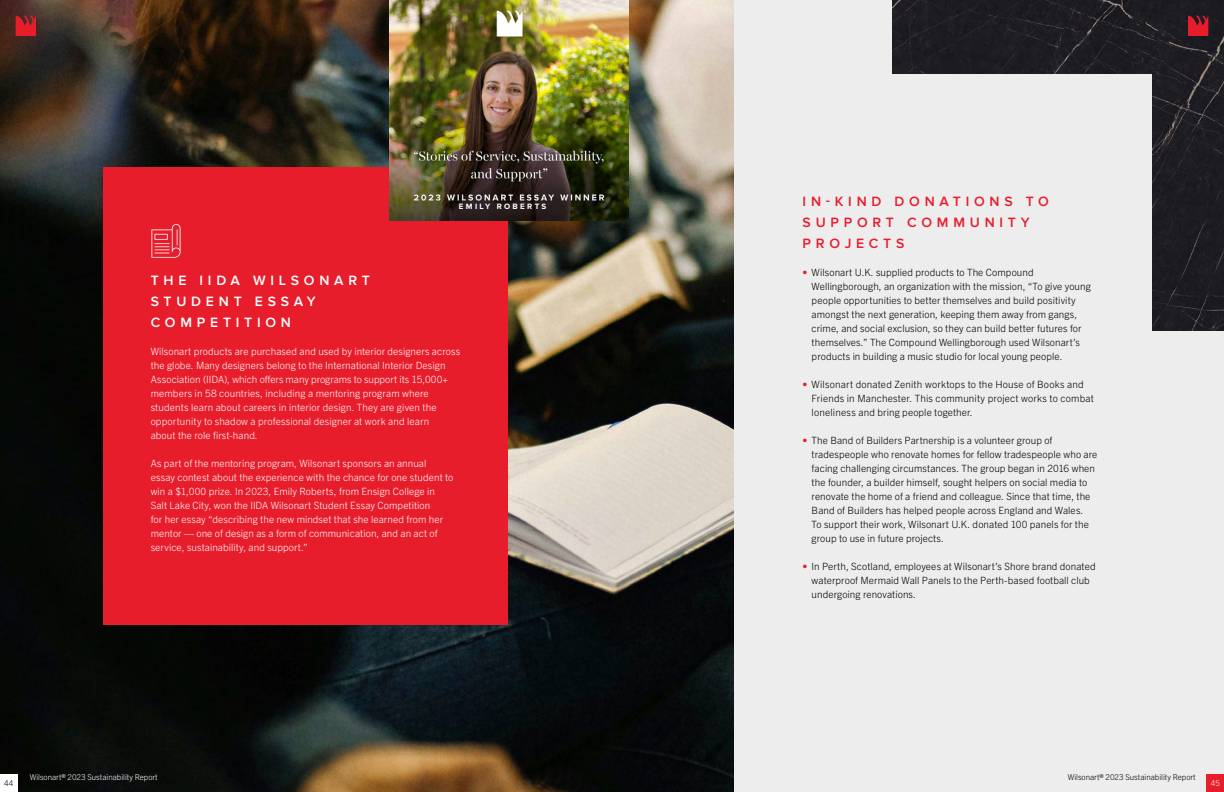
<style>
.page{position:relative;width:1224px;height:792px;background:#fff}
.page>*{position:absolute;margin:0;border:0;box-sizing:border-box;transform-origin:0 0}
.t1{font:600 14px/21px "Proxima Nova";letter-spacing:.34em;color:#e81d2c}
.t2{font:600 14px/21px "Proxima Nova";letter-spacing:.34em;color:#fff}
.t3{font:300 10px/14px "Trade Gothic Next LT Pro";letter-spacing:.01em;color:#000}
.t4{font:300 10px/14px "Trade Gothic Next LT Pro";letter-spacing:.01em;color:#fff}
.t5{font:300 8px "Trade Gothic Next LT Pro";color:#fff}
.t6{font:300 8px "Trade Gothic Next LT Pro";color:#000}
.t7{font:700 8px "Proxima Nova";letter-spacing:.29em;color:#fff}
.s1{color:#e81d2c}
</style>
<div class="page">
<img style="left:0;top:0;width:734px;height:792px">
<div style="left:104px;top:167px;width:404px;height:458px;background:#e81d2c"></div>
<div style="left:734px;top:0;width:490px;height:792px;background:#ededee"></div>
<img style="left:892px;top:0;width:332px;height:330px">
<div style="left:778px;top:75px;width:373px;height:552px;background:#ededee"></div>
<img style="left:390px;top:0;width:238px;height:221px">
<div style="left:1207px;top:774px;width:17px;height:18px;background:#e81d2c"></div>
<div style="left:0;top:774px;width:17px;height:18px;background:#fff"></div>
<svg style="left:151px;top:224px;width:30px;height:34px"></svg>
<svg style="left:16px;top:16px;width:20px;height:20px"></svg>
<svg style="left:1188px;top:16px;width:20px;height:20px"></svg>
<p class="t7" style="left:459px;top:202px;width:89px">EMILY ROBERTS</p>
<h1 class="t1" style="left:803px;top:191px;width:248px">IN-KIND DONATIONS TO<br>SUPPORT COMMUNITY<br>PROJECTS</h1>
<p class="t3" style="left:812px;top:265px;width:281px;text-indent:-9px"><span class="s1">•</span> Wilsonart U.K. supplied products to The Compound Wellingborough, an organization with the mission, “To give young people opportunities to better themselves and build positivity amongst the next generation, keeping them away from gangs, crime, and social exclusion, so they can build better futures for themselves.” The Compound Wellingborough used Wilsonart’s products in building a music studio for local young people.</p>
<p class="t3" style="left:812px;top:377px;width:284px;text-indent:-9px"><span class="s1">•</span> Wilsonart donated Zenith worktops to the House of Books and<br>Friends in Manchester. This community project works to combat loneliness and bring people together.</p>
<p class="t3" style="left:812px;top:433px;width:287px;text-indent:-9px"><span class="s1">•</span> The Band of Builders Partnership is a volunteer group of tradespeople who renovate homes for fellow tradespeople who are facing challenging circumstances. The group began in 2016 when the founder, a builder himself, sought helpers on social media to renovate the home of a friend and colleague. Since that time, the Band of Builders has helped people across England and Wales.<br>To support their work, Wilsonart U.K. donated 100 panels for the group to use in future projects.</p>
<p class="t3" style="left:812px;top:559px;width:285px;text-indent:-9px"><span class="s1">•</span> In Perth, Scotland, employees at Wilsonart’s Shore brand donated waterproof Mermaid Wall Panels to the Perth-based football club undergoing renovations.</p>
<h1 class="t2" style="left:151px;top:270px;width:221px">THE IIDA WILSONART<br>STUDENT ESSAY<br>COMPETITION</h1>
<p class="t4" style="left:151px;top:343px;width:311px">Wilsonart products are purchased and used by interior designers across the globe. Many designers belong to the International Interior Design Association (IIDA), which offers many programs to support its 15,000+ members in 58 countries, including a mentoring program where students learn about careers in interior design. They are given the opportunity to shadow a professional designer at work and learn<br>about the role first-hand.</p>
<p class="t4" style="left:151px;top:455px;width:304px">As part of the mentoring program, Wilsonart sponsors an annual<br>essay contest about the experience with the chance for one student to win a $1,000 prize. In 2023, Emily Roberts, from Ensign College in Salt Lake City, won the IIDA Wilsonart Student Essay Competition<br>for her essay “describing the new mindset that she learned from her mentor — one of design as a form of communication, and an act of service, sustainability, and support.”</p>
<p class="t6" style="left:4px;top:777px;width:11px">44</p>
<p class="t5" style="left:30px;top:772px;width:130px">Wilsonart® 2023 Sustainability Report</p>
<p class="t6" style="left:1068px;top:772px;width:130px">Wilsonart® 2023 Sustainability Report</p>
<p class="t5" style="left:1211px;top:777px;width:11px">45</p>
</div>
